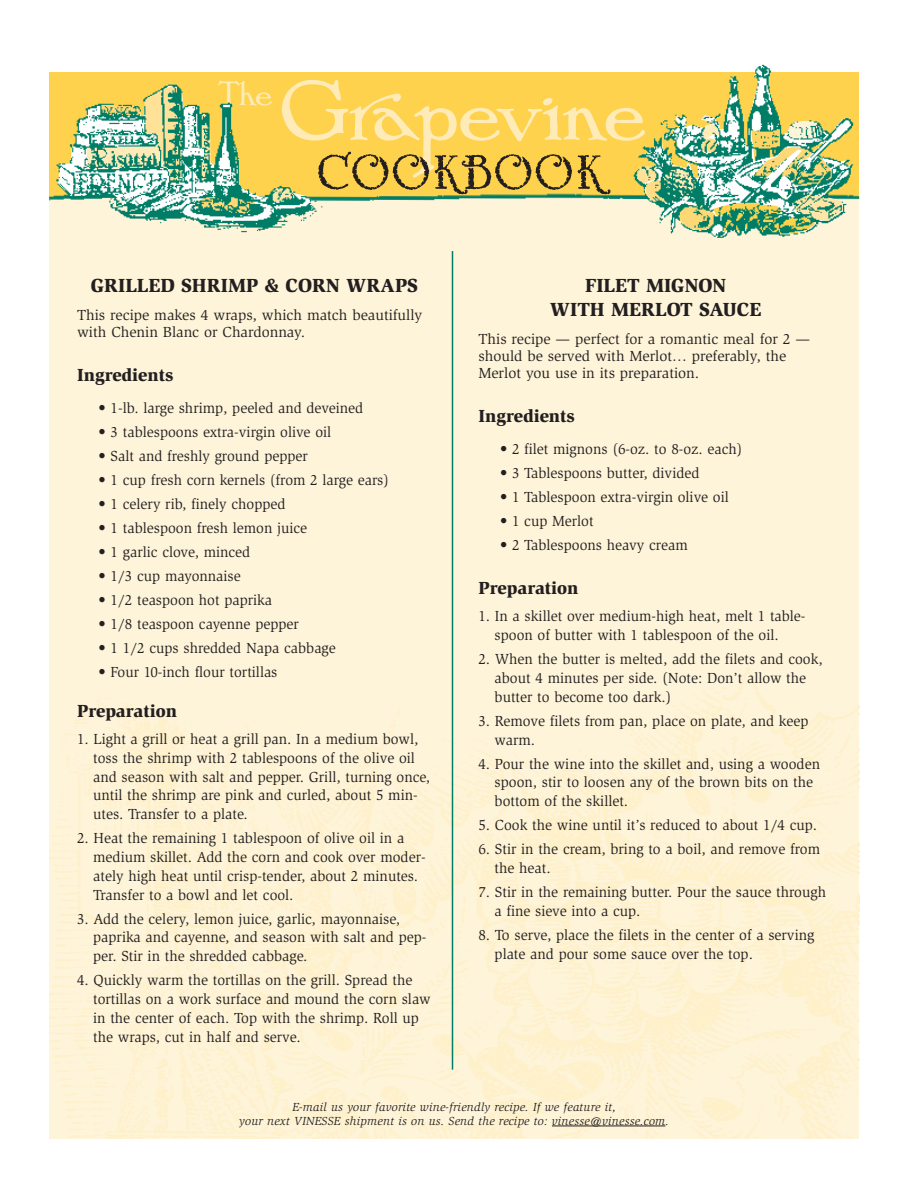
<style>
.page{position:relative;width:918px;height:1188px;background:#fff}
.page>*{position:absolute;margin:0;border:0;box-sizing:border-box;transform-origin:0 0}
.t1{font:90px "P22 Arts And Crafts Hunter";color:#feebb7}
.t2{font:36px "P22 Arts And Crafts Hunter";color:#feebb7}
.t3{font:900 19.5px/23.4px "Slimbach";color:#231f20;text-align:center}
.t4{font:900 18px "Slimbach";color:#231f20}
.t5{font:15px/18.8px "Slimbach";color:#231f20}
.t6{font:italic 12px/13.5px "Slimbach";letter-spacing:.015em;color:#231f20;text-align:center}
</style>
<div class="page">
<div style="left:49px;top:178px;width:810px;height:961px;background:#fef4d9"></div>
<div style="left:49px;top:72px;width:810px;height:126px;background:#fed24c"></div>
<img style="left:49px;top:193px;width:578px;height:8px">
<img style="left:54px;top:84px;width:283px;height:149px">
<hr style="left:552px;top:1126px;width:88px;height:1px;background:#231f20">
<svg style="left:640px;top:1126px;width:25px;height:1px"></svg>
<hr style="left:452px;top:251px;width:1px;height:819px;background:#007d67">
<img style="left:627px;top:64px;width:233px;height:174px">
<svg style="left:318px;top:152px;width:111px;height:38px"></svg>
<svg style="left:435px;top:154px;width:137px;height:40px"></svg>
<svg style="left:578px;top:155px;width:33px;height:39px"></svg>
<h2 class="t2" style="left:218px;top:77px;width:56px">The</h2>
<h1 class="t1" style="left:280px;top:70px;width:367px">Grapevine</h1>
<h3 class="t3" style="left:91px;top:275px;width:329px">GRILLED SHRIMP &amp; CORN WRAPS</h3>
<p class="t5" style="left:77px;top:307px;width:347px;line-height:17.2px">This recipe makes 4 wraps, which match beautifully with Chenin Blanc or Chardonnay.</p>
<p class="t4" style="left:77px;top:368px;width:98px">Ingredients</p>
<p class="t5" style="left:99px;top:400px;width:266px">• 1-lb. large shrimp, peeled and deveined</p>
<p class="t5" style="left:99px;top:424px;width:234px">• 3 tablespoons extra-virgin olive oil</p>
<p class="t5" style="left:99px;top:448px;width:211px">• Salt and freshly ground pepper</p>
<p class="t5" style="left:99px;top:472px;width:292px">• 1 cup fresh corn kernels (from 2 large ears)</p>
<p class="t5" style="left:99px;top:496px;width:189px">• 1 celery rib, finely chopped</p>
<p class="t5" style="left:99px;top:520px;width:210px">• 1 tablespoon fresh lemon juice</p>
<p class="t5" style="left:99px;top:544px;width:153px">• 1 garlic clove, minced</p>
<p class="t5" style="left:99px;top:568px;width:144px">• 1/3 cup mayonnaise</p>
<p class="t5" style="left:99px;top:592px;width:175px">• 1/2 teaspoon hot paprika</p>
<p class="t5" style="left:99px;top:616px;width:202px">• 1/8 teaspoon cayenne pepper</p>
<p class="t5" style="left:99px;top:640px;width:239px">• 1 1/2 cups shredded Napa cabbage</p>
<p class="t5" style="left:99px;top:664px;width:180px">• Four 10-inch flour tortillas</p>
<p class="t4" style="left:77px;top:704px;width:102px">Preparation</p>
<p class="t5" style="left:93px;top:731px;width:338px;text-indent:-16px">1. Light a grill or heat a grill pan. In a medium bowl, toss the shrimp with 2 tablespoons of the olive oil and season with salt and pepper. Grill, turning once, until the shrimp are pink and curled, about 5 min&shy;utes. Transfer to a plate.</p>
<p class="t5" style="left:93px;top:830px;width:334px;text-indent:-16px">2. Heat the remaining 1 tablespoon of olive oil in a medium skillet. Add the corn and cook over moder&shy;ately high heat until crisp-tender, about 2 minutes.<br>Transfer to a bowl and let cool.</p>
<p class="t5" style="left:93px;top:910px;width:335px;text-indent:-16px">3. Add the celery, lemon juice, garlic, mayonnaise, paprika and cayenne, and season with salt and pep&shy;per. Stir in the shredded cabbage.</p>
<p class="t5" style="left:93px;top:972px;width:339px;text-indent:-16px">4. Quickly warm the tortillas on the grill. Spread the tortillas on a work surface and mound the corn slaw in the center of each. Top with the shrimp. Roll up the wraps, cut in half and serve.</p>
<h3 class="t3" style="left:550px;top:276px;width:213px">FILET MIGNON<br>WITH MERLOT SAUCE</h3>
<p class="t5" style="left:478px;top:331px;width:333px;line-height:17.2px">This recipe — perfect for a romantic meal for 2 — should be served with Merlot… preferably, the<br>Merlot you use in its preparation.</p>
<p class="t4" style="left:478px;top:409px;width:98px">Ingredients</p>
<p class="t5" style="left:500px;top:441px;width:244px">• 2 filet mignons (6-oz. to 8-oz. each)</p>
<p class="t5" style="left:500px;top:465px;width:201px">• 3 Tablespoons butter, divided</p>
<p class="t5" style="left:500px;top:489px;width:230px">• 1 Tablespoon extra-virgin olive oil</p>
<p class="t5" style="left:500px;top:513px;width:95px">• 1 cup Merlot</p>
<p class="t5" style="left:500px;top:537px;width:189px">• 2 Tablespoons heavy cream</p>
<p class="t4" style="left:478px;top:581px;width:102px">Preparation</p>
<p class="t5" style="left:495px;top:608px;width:312px;text-indent:-16px">1. In a skillet over medium-high heat, melt 1 table&shy;spoon of butter with 1 tablespoon of the oil.</p>
<p class="t5" style="left:495px;top:651px;width:330px;text-indent:-16px">2. When the butter is melted, add the filets and cook, about 4 minutes per side. (Note: Don’t allow the butter to become too dark.)</p>
<p class="t5" style="left:495px;top:712px;width:315px;text-indent:-16px">3. Remove filets from pan, place on plate, and keep warm.</p>
<p class="t5" style="left:495px;top:755px;width:327px;text-indent:-16px">4. Pour the wine into the skillet and, using a wooden spoon, stir to loosen any of the brown bits on the bottom of the skillet.</p>
<p class="t5" style="left:478px;top:817px;width:340px">5. Cook the wine until it’s reduced to about 1/4 cup.</p>
<p class="t5" style="left:495px;top:841px;width:327px;text-indent:-16px">6. Stir in the cream, bring to a boil, and remove from the heat.</p>
<p class="t5" style="left:495px;top:884px;width:333px;text-indent:-16px">7. Stir in the remaining butter. Pour the sauce through a fine sieve into a cup.</p>
<p class="t5" style="left:495px;top:927px;width:321px;text-indent:-16px">8. To serve, place the filets in the center of a serving plate and pour some sauce over the top.</p>
<p class="t6" style="left:239px;top:1101px;width:431px">E-mail us your favorite wine-friendly recipe. If we feature it,<br>your next VINESSE shipment is on us. Send the recipe to: vinesse@vinesse.com.</p>
</div>
